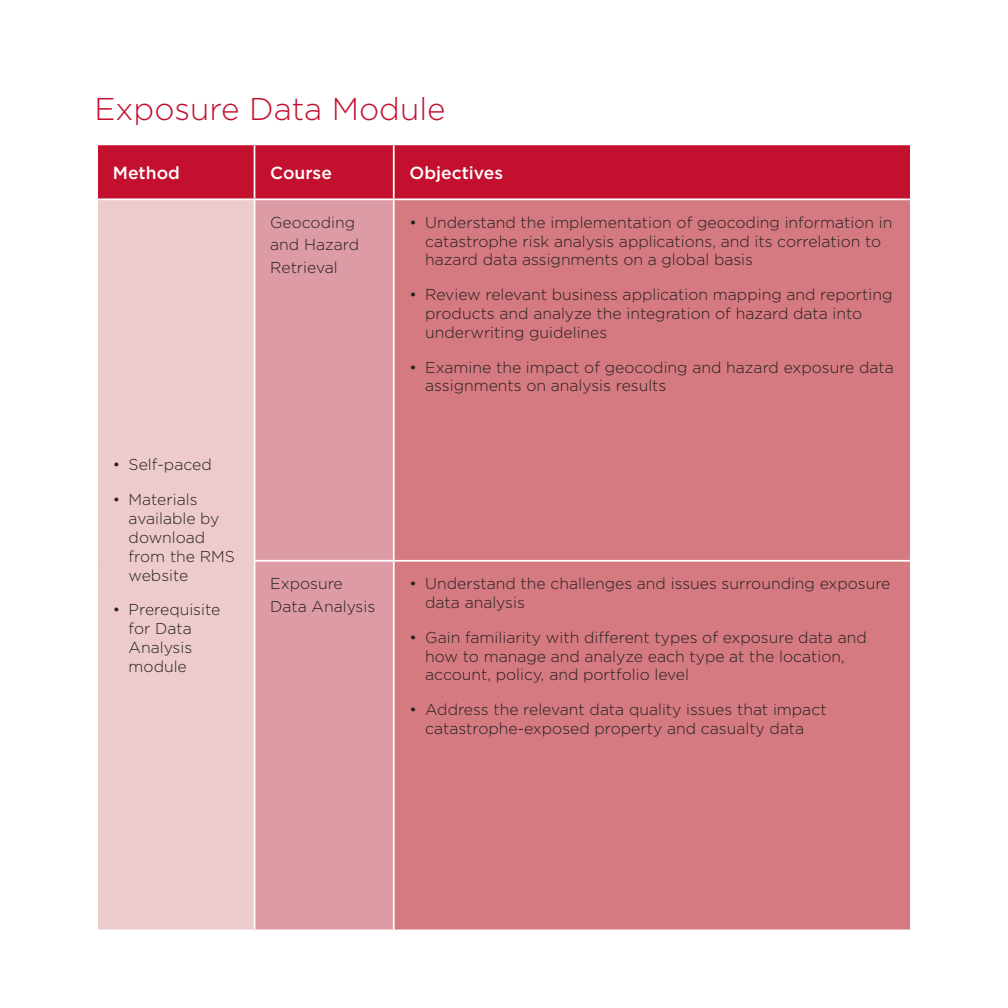
<style>
.page{position:relative;width:1008px;height:1008px;background:#fff}
.page>*{position:absolute;margin:0;border:0;box-sizing:border-box;transform-origin:0 0}
.t1{font:300 31.5px "Gotham";color:#c3102f}
.t2{font:500 17.5px "Gotham";color:#fff}
.t3{font:300 15.75px/18.9px "Gotham";color:#231f20}
</style>
<div class="page">
<div style="left:98px;top:145px;width:812px;height:53px;background:#c3102f"></div>
<div style="left:97px;top:199px;width:158px;height:731px;background:#edcacc"></div>
<div style="left:255px;top:200px;width:138px;height:730px;background:#dd9ba5"></div>
<div style="left:395px;top:200px;width:515px;height:730px;background:#d57a80"></div>
<hr style="left:96px;top:200px;width:2px;height:361px;background:#fff">
<hr style="left:96px;top:561px;width:2px;height:369px;background:#fff">
<hr style="left:254px;top:200px;width:1px;height:360px;background:#fff">
<hr style="left:254px;top:560px;width:140px;height:2px;background:#fff">
<hr style="left:254px;top:562px;width:1px;height:368px;background:#fff">
<hr style="left:394px;top:560px;width:518px;height:2px;background:#fff">
<hr style="left:254px;top:145px;width:1px;height:53px;background:#fff">
<hr style="left:393px;top:145px;width:2px;height:53px;background:#fff">
<hr style="left:96px;top:198px;width:159px;height:2px;background:#fff">
<h1 class="t1" style="left:94px;top:89px;width:353px">Exposure Data Module</h1>
<p class="t2" style="left:113px;top:161px;width:69px">Method</p>
<p class="t2" style="left:270px;top:161px;width:63px">Course</p>
<p class="t2" style="left:410px;top:161px;width:95px">Objectives</p>
<p class="t3" style="left:113px;top:455px;width:100px">• Self-paced</p>
<p class="t3" style="left:129px;top:490px;width:108px;text-indent:-16px">• Materials available by download from the RMS website</p>
<p class="t3" style="left:129px;top:600px;width:93px;text-indent:-16px">• Prerequisite for Data<br>Analysis module</p>
<p class="t3" style="left:270px;top:210px;width:90px;line-height:22.8px">Geocoding and Hazard<br>Retrieval</p>
<p class="t3" style="left:425px;top:212px;width:469px;text-indent:-16px">• Understand the implementation of geocoding information in catastrophe risk analysis applications, and its correlation to hazard data assignments on a global basis</p>
<p class="t3" style="left:425px;top:285px;width:469px;text-indent:-16px">• Review relevant business application mapping and reporting products and analyze the integration of hazard data into underwriting guidelines</p>
<p class="t3" style="left:425px;top:357px;width:470px;text-indent:-16px">• Examine the impact of geocoding and hazard exposure data assignments on analysis results</p>
<p class="t3" style="left:270px;top:572px;width:106px;line-height:22.8px">Exposure<br>Data Analysis</p>
<p class="t3" style="left:425px;top:574px;width:467px;text-indent:-16px">• Understand the challenges and issues surrounding exposure data analysis</p>
<p class="t3" style="left:425px;top:627px;width:443px;text-indent:-16px">• Gain familiarity with different types of exposure data and how to manage and analyze each type at the location, account, policy, and portfolio level</p>
<p class="t3" style="left:409px;top:700px;width:419px;text-align:center">• Address the relevant data quality issues that impact catastrophe-exposed property and casualty data</p>
</div>
